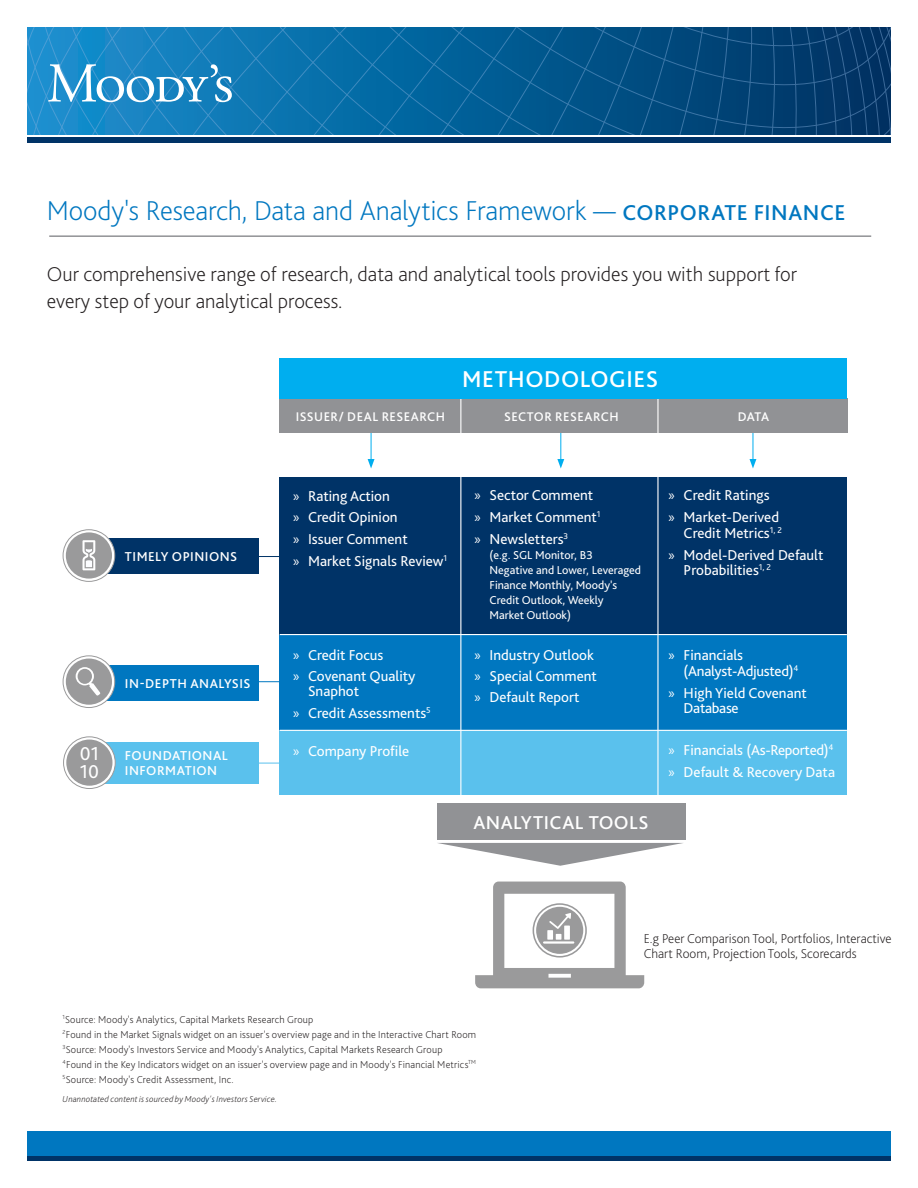
<style>
.page{position:relative;width:918px;height:1188px;background:#fff}
.page>*{position:absolute;margin:0;border:0;box-sizing:border-box;transform-origin:0 0}
.Masthead___title{font:200 28.5px "Bliss Pro";letter-spacing:-.005em;color:#0077c0}
.TEXT___headline_lv3{font:500 24px "Bliss Pro";letter-spacing:.025em;color:#fff}
.TEXT___body{font:200 21px/27px "Bliss Pro";color:#231f20}
.TEXT___headline_lv3-2{font:500 19.5px "Bliss Pro";letter-spacing:.025em;color:#fff}
.t1{font:19.5px/17.9px "Bliss Pro";color:#fff}
.t2{font:15px/15.8px "Bliss Pro";color:#fff}
.t3{font:15px/15.8px "Bliss Pro";letter-spacing:-.02em;color:#fff}
.TEXT___name_of_solut{font:200 13.5px/15px "Bliss Pro";color:#231f20}
.TEXT___headline_lv2{font:500 13.5px/15px "Bliss Pro";letter-spacing:.035em;color:#fff}
.TEXT___headline_lv3-3{font:500 13.2px "Bliss Pro";letter-spacing:.035em;color:#fff}
.t4{font:12px/15px "Bliss Pro";color:#fff}
.TEXT___name_of_solut-2{font:200 10.5px/15px "Bliss Pro";letter-spacing:.02em;color:#231f20}
.TEXT___name_of_solut-3{font:italic 200 9px "Bliss Pro";letter-spacing:.02em;color:#231f20}
.s1{font-weight:500;font-size:22.5px}
.s2{font-family:"Myriad Pro"}
</style>
<div class="page">
<div style="left:280px;top:634px;width:567px;height:97px;background:#0077c0"></div>
<div style="left:280px;top:731px;width:567px;height:64px;background:#5ac1ed"></div>
<div style="left:280px;top:477px;width:567px;height:157px;background:#003367"></div>
<hr style="left:280px;top:634px;width:567px;height:1px;background:#fff">
<div style="left:27px;top:1155px;width:864px;height:6px;background:#003367"></div>
<div style="left:27px;top:1131px;width:864px;height:24px;background:#0077c0"></div>
<hr style="left:49px;top:235px;width:822px;height:2px;background:#919295">
<div style="left:27px;top:137px;width:864px;height:6px;background:#003367"></div>
<svg style="left:27px;top:27px;width:864px;height:108px;background:#0e649b"></svg>
<svg style="left:259px;top:763px;width:20px;height:1px"></svg>
<svg style="left:259px;top:556px;width:21px;height:1px"></svg>
<svg style="left:259px;top:681px;width:20px;height:1px"></svg>
<svg style="left:475px;top:882px;width:169px;height:106px"></svg>
<div style="left:84px;top:538px;width:175px;height:35px;background:#003367"></div>
<svg style="left:63px;top:529px;width:52px;height:53px"></svg>
<div style="left:66px;top:532px;width:46px;height:47px;background:#9a9a9b;border-radius:50%"></div>
<svg style="left:83px;top:540px;width:12px;height:30px"></svg>
<div style="left:84px;top:665px;width:175px;height:35px;background:#0077c0"></div>
<div style="left:84px;top:742px;width:175px;height:41px;background:#5ac1ed"></div>
<svg style="left:63px;top:736px;width:53px;height:53px"></svg>
<div style="left:66px;top:740px;width:46px;height:46px;background:#9a9a9b;border-radius:50%"></div>
<svg style="left:63px;top:655px;width:52px;height:53px"></svg>
<div style="left:66px;top:659px;width:46px;height:46px;background:#9a9a9b;border-radius:50%"></div>
<svg style="left:76px;top:667px;width:25px;height:29px"></svg>
<div style="left:78px;top:669px;width:14px;height:15px;background:#9a9a9b;border-radius:50%"></div>
<hr style="left:753px;top:360px;width:1px;height:101px;background:#00aeef">
<svg style="left:750px;top:459px;width:6px;height:10px"></svg>
<hr style="left:560px;top:360px;width:1px;height:101px;background:#00aeef">
<svg style="left:557px;top:459px;width:7px;height:10px"></svg>
<hr style="left:371px;top:360px;width:1px;height:101px;background:#00aeef">
<svg style="left:368px;top:459px;width:7px;height:10px"></svg>
<div style="left:279px;top:398px;width:183px;height:35px;background:#919295"></div>
<div style="left:459px;top:398px;width:205px;height:35px;background:#919295"></div>
<div style="left:660px;top:398px;width:187px;height:35px;background:#919295"></div>
<svg style="left:438px;top:843px;width:245px;height:23px"></svg>
<div style="left:437px;top:804px;width:248px;height:36px;background:#919295"></div>
<hr style="left:657px;top:398px;width:2px;height:401px;background:#fff">
<hr style="left:460px;top:399px;width:1px;height:398px;background:#fff">
<div style="left:279px;top:358px;width:568px;height:41px;background:#00aeef"></div>
<hr style="left:280px;top:730px;width:567px;height:1px;background:#fff">
<p class="Masthead___title" style="left:47px;top:193px;width:800px">Moody's Research, Data and Analytics Framework — <span class="s1">CORPORATE FINANCE</span></p>
<p class="TEXT___body" style="left:47px;top:260px;width:752px">Our comprehensive range of research, data and analytical tools provides you with support for every step of your analytical process.</p>
<p class="TEXT___headline_lv3" style="left:462px;top:364px;width:198px">METHODOLOGIES</p>
<p class="TEXT___headline_lv2" style="left:125px;top:549px;width:114px">TIMELY OPINIONS</p>
<p class="t1" style="left:80px;top:744px;width:21px">01<br>10</p>
<p class="TEXT___headline_lv2" style="left:125px;top:676px;width:127px">IN-DEPTH ANALYSIS</p>
<p class="TEXT___headline_lv2" style="left:125px;top:748px;width:104px">FOUNDATIONAL<br>INFORMATION</p>
<p class="TEXT___headline_lv3-3" style="left:296px;top:408px;width:151px">ISSUER/ DEAL RESEARCH</p>
<p class="TEXT___headline_lv3-3" style="left:504px;top:408px;width:116px">SECTOR RESEARCH</p>
<p class="TEXT___headline_lv3-3" style="left:738px;top:408px;width:33px">DATA</p>
<p class="t2" style="left:293px;top:488px;width:98px"><span class="s2">»</span> Rating Action</p>
<p class="t2" style="left:293px;top:509px;width:106px"><span class="s2">»</span> Credit Opinion</p>
<p class="t2" style="left:293px;top:531px;width:116px"><span class="s2">»</span> Issuer Comment</p>
<p class="t2" style="left:293px;top:552px;width:156px"><span class="s2">»</span> Market Signals Review<sup>1</sup></p>
<p class="t2" style="left:293px;top:647px;width:92px"><span class="s2">»</span> Credit Focus</p>
<p class="t2" style="left:308px;top:668px;width:109px;line-height:15px;text-indent:-15px"><span class="s2">»</span> Covenant Quality<br>Snaphot</p>
<p class="t2" style="left:293px;top:705px;width:139px"><span class="s2">»</span> Credit Assessments<sup>5</sup></p>
<p class="t2" style="left:293px;top:743px;width:118px"><span class="s2">»</span> Company Profile</p>
<p class="t2" style="left:475px;top:487px;width:120px"><span class="s2">»</span> Sector Comment</p>
<p class="t2" style="left:475px;top:509px;width:128px"><span class="s2">»</span> Market Comment<sup>1</sup></p>
<p class="t2" style="left:475px;top:531px;width:95px"><span class="s2">»</span> Newsletters<sup>3</sup></p>
<p class="t4" style="left:490px;top:547px;width:153px">(e.g. SGL Monitor, B3<br>Negative and Lower, Leveraged<br>Finance Monthly, Moody's<br>Credit Outlook, Weekly<br>Market Outlook)</p>
<p class="t2" style="left:475px;top:647px;width:121px"><span class="s2">»</span> Industry Outlook</p>
<p class="t2" style="left:475px;top:668px;width:124px"><span class="s2">»</span> Special Comment</p>
<p class="t2" style="left:475px;top:689px;width:106px"><span class="s2">»</span> Default Report</p>
<p class="TEXT___headline_lv3-2" style="left:473px;top:811px;width:177px">ANALYTICAL TOOLS</p>
<p class="t2" style="left:669px;top:487px;width:102px"><span class="s2">»</span> Credit Ratings</p>
<p class="t2" style="left:669px;top:509px;width:115px;text-align:right"><span class="s2">»</span> Market-Derived<br>Credit Metrics<sup>1,</sup> <sup>2</sup></p>
<p class="t2" style="left:684px;top:546px;width:141px;text-indent:-15px"><span class="s2">»</span> Model-Derived Default<br>Probabilities<sup>1,</sup> <sup>2</sup></p>
<p class="t3" style="left:684px;top:647px;width:116px;text-indent:-15px"><span class="s2">»</span> Financials (Analyst-Adjusted)<sup>4</sup></p>
<p class="t2" style="left:684px;top:684px;width:125px;text-indent:-15px"><span class="s2">»</span> High Yield Covenant<br>Database</p>
<p class="t2" style="left:669px;top:742px;width:166px"><span class="s2">»</span> Financials (As-Reported)<sup>4</sup></p>
<p class="t2" style="left:669px;top:764px;width:168px"><span class="s2">»</span> Default &amp; Recovery Data</p>
<p class="TEXT___name_of_solut" style="left:644px;top:931px;width:249px">E.g Peer Comparison Tool, Portfolios, Interactive<br>Chart Room, Projection Tools, Scorecards</p>
<p class="TEXT___name_of_solut-2" style="left:63px;top:1012px;width:415px"><sup>1</sup>Source: Moody's Analytics, Capital Markets Research Group<br><sup>2</sup>Found in the Market Signals widget on an issuer's overview page and in the Interactive Chart Room <sup>3</sup>Source: Moody's Investors Service and Moody's Analytics, Capital Markets Research Group<br><sup>4</sup>Found in the Key Indicators widget on an issuer's overview page and in Moody's Financial Metrics<sup>TM 5</sup>Source: Moody's Credit Assessment, Inc.</p>
<p class="TEXT___name_of_solut-3" style="left:63px;top:1094px;width:216px">Unannotated content is sourced by Moody's Investors Service.</p>
</div>
